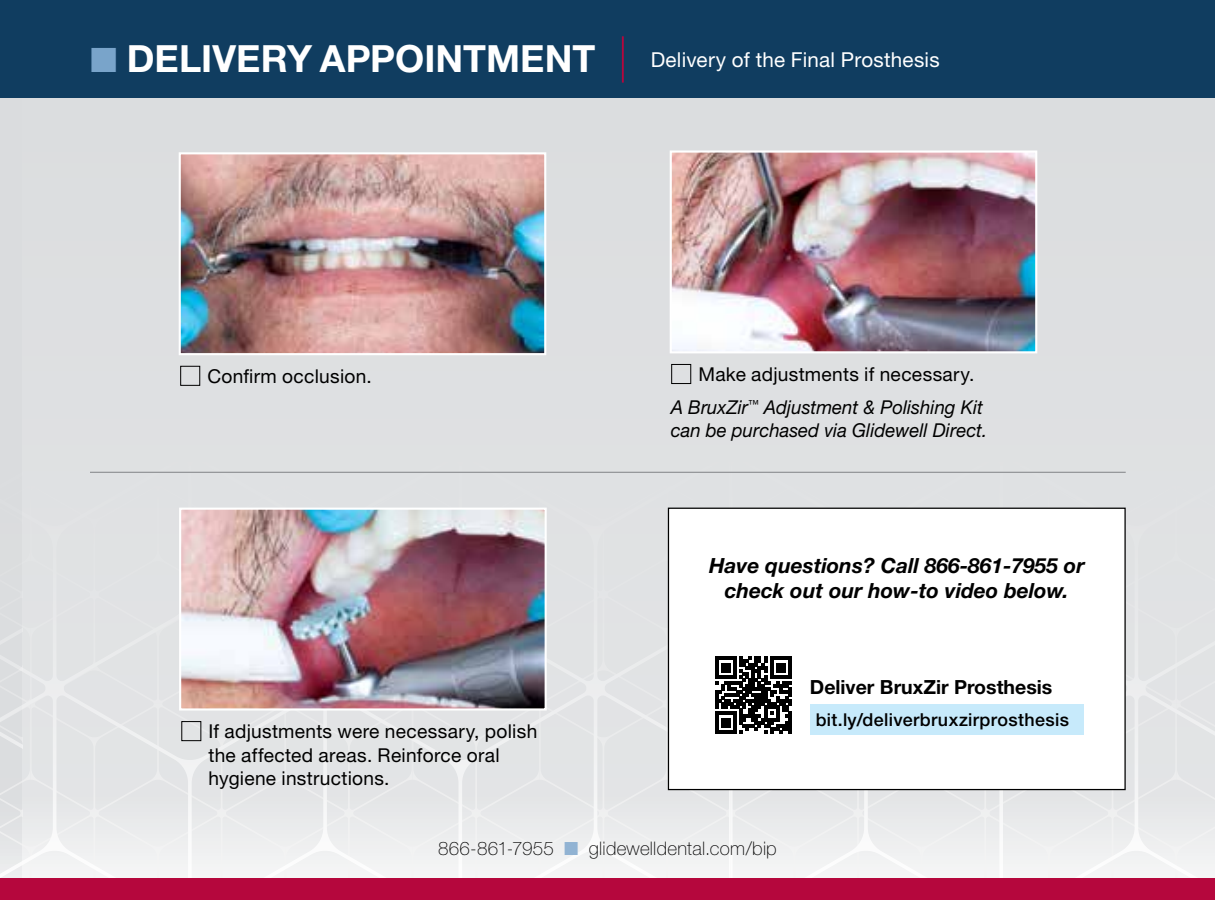
<style>
.page{position:relative;width:1215px;height:900px;background:#dadcde}
.page>*{position:absolute;margin:0;border:0;box-sizing:border-box;transform-origin:0 0}
.t1{font:700 37.5px "Helvetica Neue LT Std";color:#fff}
.t2{font:italic 700 21px/25px "Helvetica Neue LT Std";color:#000;text-align:center}
.t3{font:20.5px "Helvetica Neue LT Std";letter-spacing:.01em;color:#fff}
.t4{font:700 19.5px "Helvetica Neue LT Std";color:#000}
.t5{font:19.25px/23.2px "Helvetica Neue LT Std";letter-spacing:.015em;color:#000}
.t6{font:italic 19.25px/33px "Helvetica Neue LT Std";color:#000}
.t7{font:100 18.75px "Helvetica Neue LT Std";letter-spacing:.015em;color:#000}
.t8{font:500 18px "Helvetica Neue LT Std";letter-spacing:.02em;color:#000}
.s1{color:#79a4ca}
.s2{font-style:normal}
.s3{font-size:17.75px}
.s4{color:#91b3d3}
</style>
<div class="page">
<div style="left:0;top:0;width:1215px;height:97px;background:#103d60"></div>
<hr style="left:622px;top:36px;width:2px;height:47px;background:#b5073d">
<div style="left:180px;top:366px;width:20px;height:20px;border:1px solid #000"></div>
<img style="left:182px;top:155px;width:361px;height:197px">
<div style="left:179px;top:152px;width:367px;height:203px;border:2px solid #fff"></div>
<div style="left:671px;top:364px;width:20px;height:20px;border:1px solid #000"></div>
<img style="left:673px;top:153px;width:361px;height:197px">
<div style="left:670px;top:150px;width:367px;height:203px;border:2px solid #fff"></div>
<svg style="left:0;top:471px;width:1215px;height:429px"></svg>
<h1 class="t1" style="left:90px;top:35px;width:506px"><span class="s1">■</span> DELIVERY APPOINTMENT</h1>
<p class="t3" style="left:651px;top:47px;width:291px">Delivery of the Final Prosthesis</p>
<p class="t5" style="left:207px;top:364px;width:166px">Confirm occlusion.</p>
<p class="t6" style="left:671px;top:357px;width:314px;text-indent:28px"><span class="s2">Make adjustments if necessary.<br></span>A BruxZir<sup>™</sup> Adjustment &amp; Polishing Kit</p>
<p class="t6" style="left:671px;top:414px;width:318px">can be purchased via Glidewell Direct.</p>
<p class="t5" style="left:208px;top:719px;width:330px">If adjustments were necessary, polish the affected areas. Reinforce oral hygiene instructions.</p>
<p class="t2" style="left:709px;top:552px;width:377px">Have questions? Call 866-861-7955 or check out our how-to video below.</p>
<p class="t4" style="left:810px;top:675px;width:244px">Deliver BruxZir Prosthesis</p>
<p class="t8" style="left:816px;top:709px;width:255px"><span class="s3">bit.ly/</span>deliverbruxzirprosthesis</p>
<p class="t7" style="left:438px;top:838px;width:340px">866-861-7955 <span class="s4">■</span> glidewelldental.com/bip</p>
</div>
